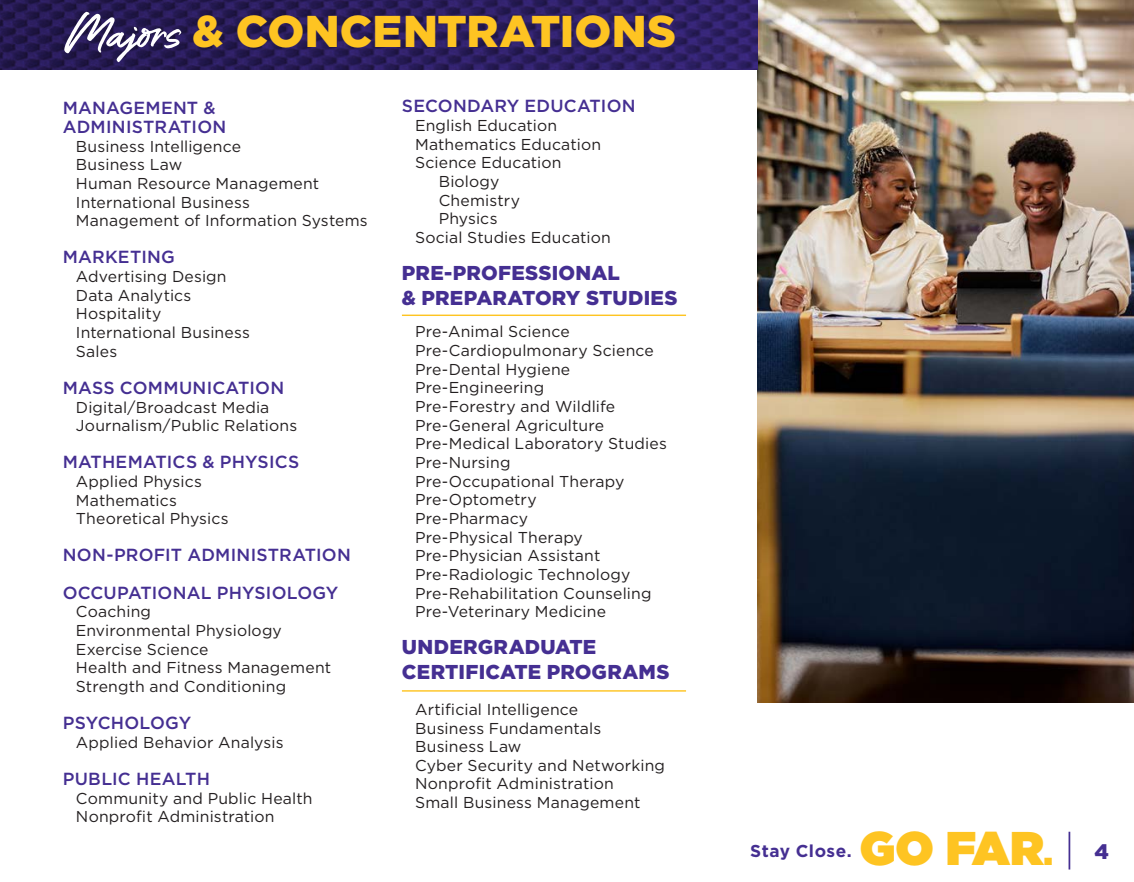
<style>
.page{position:relative;width:1134px;height:882px;background:#fff}
.page>*{position:absolute;margin:0;border:0;box-sizing:border-box;transform-origin:0 0}
.t1{font:900 47.25px "Gotham";color:#fec422}
.t2{font:900 44.45px "Gotham";color:#fec422}
.t3{font:900 21px "Gotham";color:#452f92}
.t4{font:900 20.12px/24.3px "Gotham";letter-spacing:.01em;color:#452f92}
.t5{font:500 17.5px/19.1px "Gotham";letter-spacing:.01em;color:#452f92}
.t6{font:700 17.15px "Gotham";letter-spacing:.025em;color:#452f92}
.t7{font:15.75px/18.7px "Gotham";letter-spacing:.01em;color:#231f20}
.s1{font-family:"Kokomo Breeze";font-weight:400;font-size:70px;color:#fff}
.s2{font-size:31.5px}
</style>
<div class="page">
<hr style="left:1069px;top:832px;width:1px;height:38px;background:#452f92">
<img style="left:757px;top:0;width:377px;height:702px">
<svg style="left:0;top:0;width:757px;height:69px;background:#291c5b"></svg>
<hr style="left:402px;top:315px;width:284px;height:1px;background:#fec422">
<hr style="left:402px;top:690px;width:284px;height:2px;background:#fec422">
<p class="t2" style="left:66px;top:0;width:612px"><span class="s1">Majors</span> &amp; CONCENTRATIONS</p>
<p class="t5" style="left:402px;top:96px;width:235px">SECONDARY EDUCATION</p>
<p class="t7" style="left:415px;top:116px;width:144px">English Education</p>
<p class="t7" style="left:415px;top:134px;width:188px">Mathematics Education</p>
<p class="t7" style="left:415px;top:153px;width:148px">Science Education</p>
<p class="t7" style="left:439px;top:172px;width:62px">Biology</p>
<p class="t7" style="left:439px;top:190px;width:83px">Chemistry</p>
<p class="t7" style="left:439px;top:209px;width:60px">Physics</p>
<p class="t7" style="left:415px;top:228px;width:197px">Social Studies Education</p>
<p class="t4" style="left:402px;top:261px;width:277px">PRE-PROFESSIONAL<br>&amp; PREPARATORY STUDIES</p>
<p class="t7" style="left:415px;top:322px;width:156px">Pre-Animal Science</p>
<p class="t7" style="left:415px;top:341px;width:240px">Pre-Cardiopulmonary Science</p>
<p class="t7" style="left:415px;top:359px;width:157px">Pre-Dental Hygiene</p>
<p class="t7" style="left:415px;top:378px;width:131px">Pre-Engineering</p>
<p class="t7" style="left:415px;top:397px;width:202px">Pre-Forestry and Wildlife</p>
<p class="t7" style="left:415px;top:415px;width:190px">Pre-General Agriculture</p>
<p class="t7" style="left:415px;top:434px;width:253px">Pre-Medical Laboratory Studies</p>
<p class="t7" style="left:415px;top:453px;width:97px">Pre-Nursing</p>
<p class="t7" style="left:415px;top:471px;width:211px">Pre-Occupational Therapy</p>
<p class="t7" style="left:415px;top:490px;width:123px">Pre-Optometry</p>
<p class="t7" style="left:415px;top:509px;width:115px">Pre-Pharmacy</p>
<p class="t7" style="left:415px;top:527px;width:169px">Pre-Physical Therapy</p>
<p class="t7" style="left:415px;top:546px;width:187px">Pre-Physician Assistant</p>
<p class="t7" style="left:415px;top:565px;width:217px">Pre-Radiologic Technology</p>
<p class="t7" style="left:415px;top:583px;width:238px">Pre-Rehabilitation Counseling</p>
<p class="t7" style="left:415px;top:602px;width:192px">Pre-Veterinary Medicine</p>
<p class="t4" style="left:402px;top:635px;width:269px">UNDERGRADUATE<br>CERTIFICATE PROGRAMS</p>
<p class="t7" style="left:415px;top:700px;width:165px">Artificial Intelligence</p>
<p class="t7" style="left:415px;top:718px;width:188px">Business Fundamentals</p>
<p class="t7" style="left:415px;top:737px;width:108px">Business Law</p>
<p class="t7" style="left:415px;top:755px;width:251px">Cyber Security and Networking</p>
<p class="t7" style="left:415px;top:774px;width:200px">Nonprofit Administration</p>
<p class="t7" style="left:415px;top:793px;width:227px">Small Business Management</p>
<p class="t5" style="left:63px;top:98px;width:165px">MANAGEMENT &amp;<br>ADMINISTRATION</p>
<p class="t7" style="left:76px;top:136px;width:167px">Business Intelligence</p>
<p class="t7" style="left:76px;top:155px;width:108px">Business Law</p>
<p class="t7" style="left:76px;top:174px;width:245px">Human Resource Management</p>
<p class="t7" style="left:76px;top:192px;width:176px">International Business</p>
<p class="t7" style="left:76px;top:211px;width:293px">Management of Information Systems</p>
<p class="t5" style="left:63px;top:247px;width:114px">MARKETING</p>
<p class="t7" style="left:76px;top:267px;width:152px">Advertising Design</p>
<p class="t7" style="left:76px;top:285px;width:117px">Data Analytics</p>
<p class="t7" style="left:76px;top:304px;width:87px">Hospitality</p>
<p class="t7" style="left:76px;top:323px;width:176px">International Business<br>Sales</p>
<p class="t5" style="left:63px;top:378px;width:223px">MASS COMMUNICATION</p>
<p class="t7" style="left:76px;top:397px;width:195px">Digital/Broadcast Media</p>
<p class="t7" style="left:76px;top:416px;width:223px">Journalism/Public Relations</p>
<p class="t5" style="left:63px;top:452px;width:238px">MATHEMATICS &amp; PHYSICS</p>
<p class="t7" style="left:76px;top:472px;width:127px">Applied Physics</p>
<p class="t7" style="left:76px;top:490px;width:103px">Mathematics</p>
<p class="t7" style="left:76px;top:509px;width:154px">Theoretical Physics</p>
<p class="t5" style="left:63px;top:546px;width:290px">NON-PROFIT ADMINISTRATION</p>
<p class="t5" style="left:63px;top:583px;width:277px">OCCUPATIONAL PHYSIOLOGY</p>
<p class="t7" style="left:76px;top:602px;width:77px">Coaching</p>
<p class="t7" style="left:76px;top:621px;width:208px">Environmental Physiology</p>
<p class="t7" style="left:76px;top:639px;width:134px">Exercise Science</p>
<p class="t7" style="left:76px;top:658px;width:257px">Health and Fitness Management</p>
<p class="t7" style="left:76px;top:677px;width:212px">Strength and Conditioning</p>
<p class="t5" style="left:63px;top:713px;width:130px">PSYCHOLOGY</p>
<p class="t7" style="left:76px;top:732px;width:209px">Applied Behavior Analysis</p>
<p class="t5" style="left:63px;top:769px;width:149px">PUBLIC HEALTH</p>
<p class="t7" style="left:76px;top:788px;width:238px">Community and Public Health</p>
<p class="t7" style="left:76px;top:807px;width:200px">Nonprofit Administration</p>
<p class="t6" style="left:750px;top:839px;width:103px">Stay Close.</p>
<h1 class="t1" style="left:860px;top:814px;width:195px">GO FAR<span class="s2">.</span></h1>
<h3 class="t3" style="left:1095px;top:837px;width:16px">4</h3>
</div>
